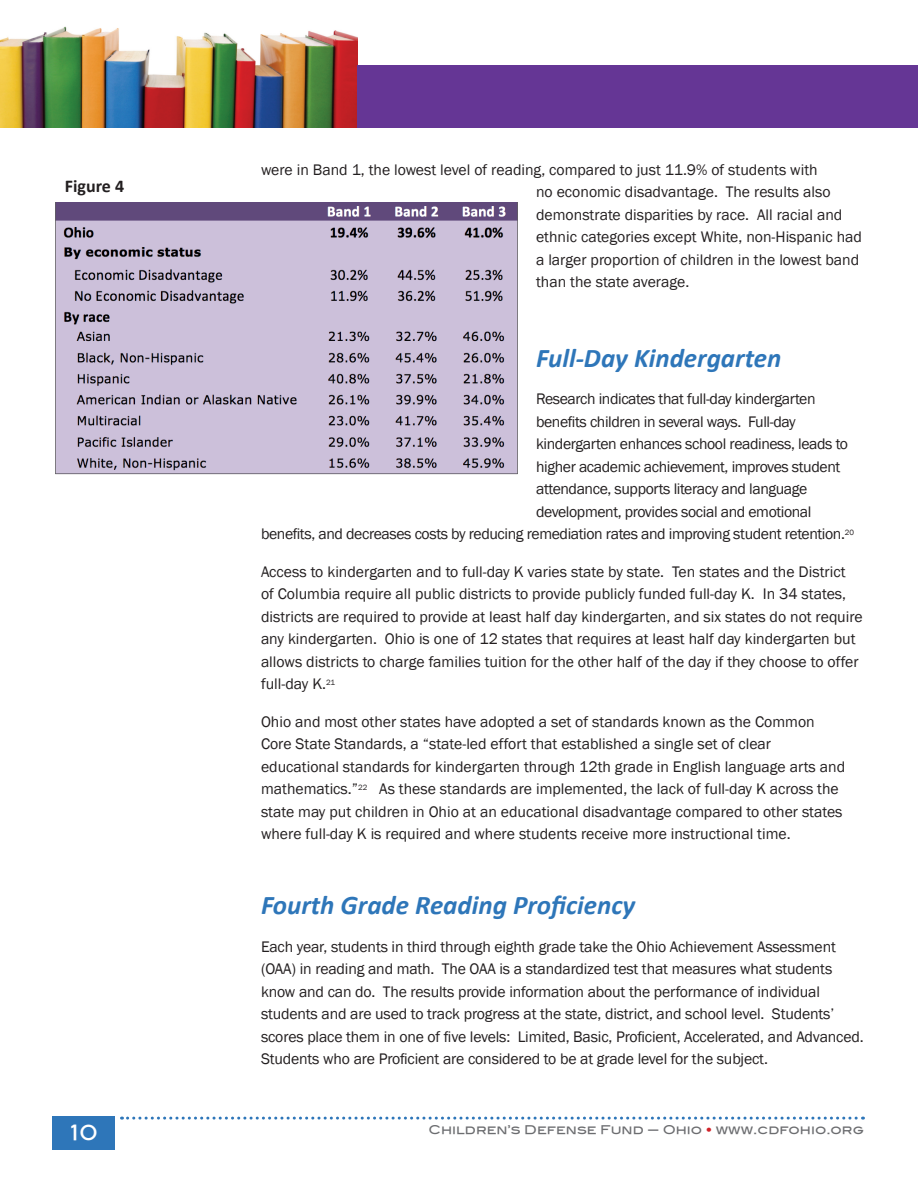
<style>
.page{position:relative;width:918px;height:1188px;background:#fff}
.page>*{position:absolute;margin:0;border:0;box-sizing:border-box;transform-origin:0 0}
.kidscountsubhead{font:italic 700 27px "Calibri";color:#2e76b9}
.t1{font:21px "Blair Md ITCTT Medium";color:#fff}
.kidscountsubhead-2{font:700 18px "Calibri";color:#231f20}
.kidscountbody{font:15.75px/22.5px "Franklin Gothic";color:#231f20}
.kidscountbody-2{font:15.75px "Franklin Gothic";letter-spacing:-.025em;color:#231f20}
.t2{font:12px "Blair Md ITCTT Medium";color:#6c6d70}
.s1{color:#d1232a}
</style>
<div class="page">
<div style="left:52px;top:1117px;width:64px;height:33px;background:#2e76b9"></div>
<svg style="left:122px;top:1117px;width:741px;height:3px"></svg>
<img style="left:0;top:26px;width:358px;height:102px">
<div style="left:358px;top:65px;width:560px;height:63px;background:#653695"></div>
<img style="left:55px;top:203px;width:463px;height:271px">
<p class="kidscountsubhead-2" style="left:65px;top:174px;width:61px">Figure 4</p>
<p class="t1" style="left:71px;top:1115px;width:29px">10</p>
<p class="kidscountbody" style="left:536px;top:159px;width:327px;text-indent:-275px">were in Band 1, the lowest level of reading, compared to just 11.9% of students with<br>no economic disadvantage. The results also demonstrate disparities by race. All racial and ethnic categories except White, non-Hispanic had a larger proportion of children in the lowest band than the state average.</p>
<p class="kidscountsubhead" style="left:536px;top:341px;width:247px">Full-Day Kindergarten</p>
<p class="kidscountbody-2" style="left:536px;top:389px;width:281px">Research indicates that full-day kindergarten</p>
<p class="kidscountbody-2" style="left:536px;top:412px;width:261px">benefits children in several ways. Full-day</p>
<p class="kidscountbody-2" style="left:536px;top:434px;width:314px">kindergarten enhances school readiness, leads to</p>
<p class="kidscountbody-2" style="left:536px;top:457px;width:306px">higher academic achievement, improves student</p>
<p class="kidscountbody-2" style="left:536px;top:479px;width:273px">attendance, supports literacy and language</p>
<p class="kidscountbody-2" style="left:536px;top:502px;width:277px">development, provides social and emotional</p>
<p class="kidscountbody-2" style="left:261px;top:524px;width:594px">benefits, and decreases costs by reducing remediation rates and improving student retention.<sup>20</sup></p>
<p class="kidscountbody" style="left:261px;top:561px;width:603px">Access to kindergarten and to full-day K varies state by state. Ten states and the District<br>of Columbia require all public districts to provide publicly funded full-day K. In 34 states, districts are required to provide at least half day kindergarten, and six states do not require any kindergarten. Ohio is one of 12 states that requires at least half day kindergarten but allows districts to charge families tuition for the other half of the day if they choose to offer full-day K.<sup>21</sup></p>
<p class="kidscountbody" style="left:261px;top:711px;width:586px">Ohio and most other states have adopted a set of standards known as the Common Core State Standards, a “state-led effort that established a single set of clear educational standards for kindergarten through 12th grade in English language arts and mathematics.”<sup>22</sup> As these standards are implemented, the lack of full-day K across the state may put children in Ohio at an educational disadvantage compared to other states where full-day K is required and where students receive more instructional time.</p>
<p class="kidscountsubhead" style="left:261px;top:888px;width:376px">Fourth Grade Reading Proficiency</p>
<p class="kidscountbody" style="left:261px;top:936px;width:604px">Each year, students in third through eighth grade take the Ohio Achievement Assessment (OAA) in reading and math. The OAA is a standardized test that measures what students know and can do. The results provide information about the performance of individual students and are used to track progress at the state, district, and school level. Students’ scores place them in one of five levels: Limited, Basic, Proficient, Accelerated, and Advanced.<br>Students who are Proficient are considered to be at grade level for the subject.</p>
<p class="t2" style="left:429px;top:1120px;width:437px">Children’s Defense Fund — Ohio <span class="s1">•</span> www.cdfohio.org</p>
</div>
